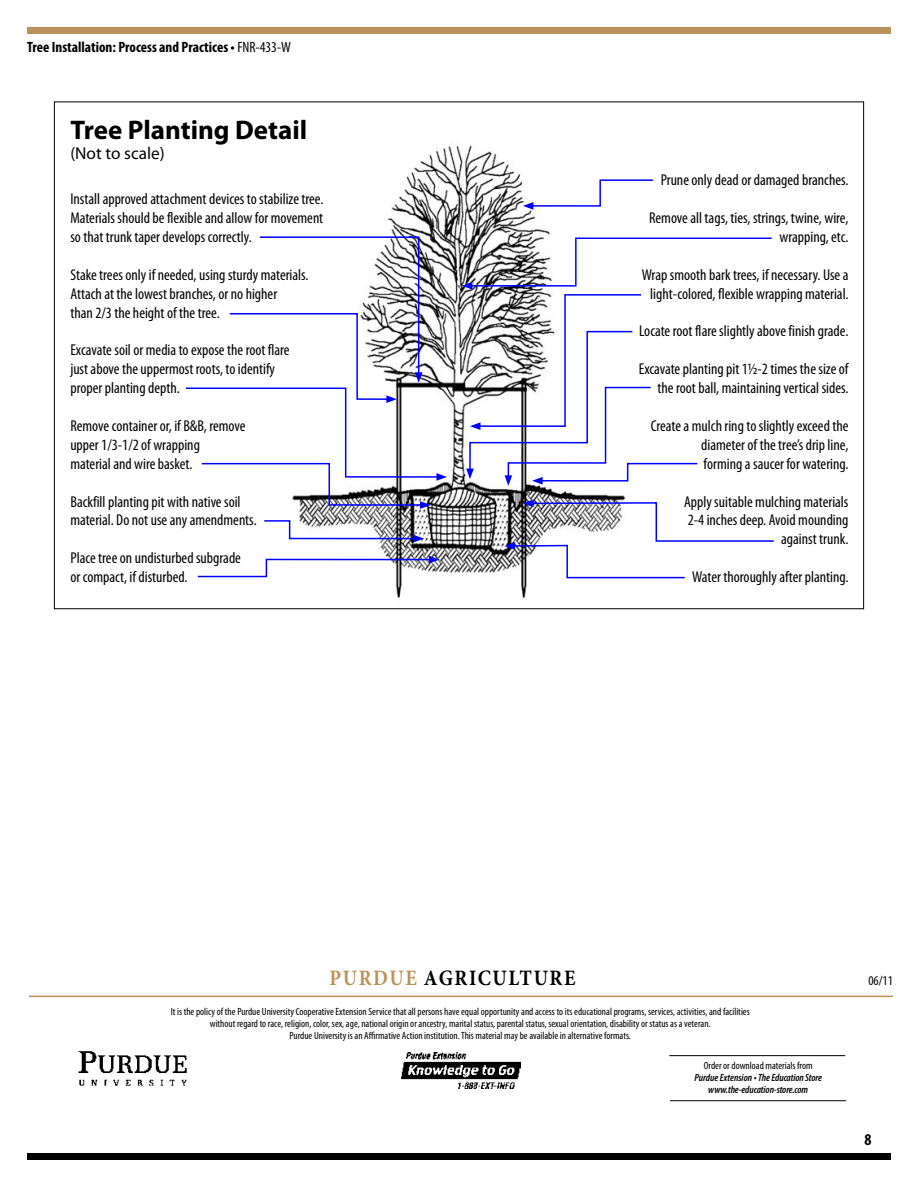
<style>
.page{position:relative;width:918px;height:1188px;background:#fff}
.page>*{position:absolute;margin:0;border:0;box-sizing:border-box;transform-origin:0 0}
.t1{font:700 27px "Myriad Pro";color:#000}
.t2{font:700 22.05px "Minion Pro";letter-spacing:.08em;color:#000;scale:.89 1}
.t3{font:17.25px "Myriad Pro";color:#000}
.t4{font:700 condensed 16.5px "Myriad Pro";color:#000}
.t5{font:condensed 15.75px/18.9px "Myriad Pro";color:#000}
.t6{font:700 condensed 15px "Myriad Pro";color:#000}
.t7{font:condensed 13.5px "Myriad Pro";color:#000}
.t8{font:condensed 10.5px/12px "Myriad Pro";color:#000;text-align:center}
.t9{font:italic 600 condensed 10.5px/12px "Myriad Pro";letter-spacing:-.01em;color:#000;text-align:center}
.s1{font-weight:400}
.s2{color:#bb935a}
</style>
<div class="page">
<hr style="left:670px;top:1100px;width:176px;height:1px;background:#000">
<hr style="left:669px;top:1055px;width:176px;height:1px;background:#000">
<hr style="left:29px;top:996px;width:864px;height:1px;background:#bb935a">
<img style="left:401px;top:1053px;width:119px;height:36px">
<img style="left:78px;top:1051px;width:109px;height:35px">
<div style="left:27px;top:27px;width:864px;height:6px;background:#bb935a"></div>
<div style="left:27px;top:1154px;width:864px;height:6px;background:#000"></div>
<img style="left:299px;top:145px;width:327px;height:453px">
<svg style="left:185px;top:236px;width:262px;height:273px"></svg>
<svg style="left:264px;top:519px;width:160px;height:23px"></svg>
<svg style="left:197px;top:556px;width:243px;height:22px"></svg>
<svg style="left:523px;top:179px;width:130px;height:31px"></svg>
<svg style="left:462px;top:237px;width:310px;height:249px"></svg>
<svg style="left:505px;top:500px;width:269px;height:79px"></svg>
<p class="t6" style="left:27px;top:37px;width:265px">Tree Installation: Process and Practices • <span class="s1">FNR-433-W</span></p>
<h1 class="t1" style="left:70px;top:112px;width:238px">Tree Planting Detail</h1>
<p class="t3" style="left:70px;top:143px;width:96px">(Not to scale)</p>
<p class="t5" style="left:70px;top:189px;width:255px;text-align:justify">Install approved attachment devices to stabilize tree.<br>Materials should be flexible and allow for movement so that trunk taper develops correctly.</p>
<p class="t5" style="left:70px;top:265px;width:240px">Stake trees only if needed, using sturdy materials.<br>Attach at the lowest branches, or no higher<br>than 2/3 the height of the tree.</p>
<p class="t5" style="left:70px;top:341px;width:221px">Excavate soil or media to expose the root flare just above the uppermost roots, to identify proper planting depth.</p>
<p class="t5" style="left:70px;top:416px;width:177px">Remove container or, if B&amp;B, remove upper 1/3-1/2 of wrapping<br>material and wire basket.</p>
<p class="t5" style="left:70px;top:492px;width:188px">Backfill planting pit with native soil material. Do not use any amendments.</p>
<p class="t5" style="left:70px;top:548px;width:172px">Place tree on undisturbed subgrade or compact, if disturbed.</p>
<p class="t5" style="left:661px;top:170px;width:189px">Prune only dead or damaged branches.</p>
<p class="t5" style="left:649px;top:208px;width:201px;text-align:right">Remove all tags, ties, strings, twine, wire, wrapping, etc.</p>
<p class="t5" style="left:642px;top:265px;width:208px;text-align:center">Wrap smooth bark trees, if necessary. Use a light-colored, flexible wrapping material.</p>
<p class="t5" style="left:639px;top:322px;width:211px">Locate root flare slightly above finish grade.</p>
<p class="t5" style="left:639px;top:359px;width:211px;text-align:right">Excavate planting pit 1½-2 times the size of the root ball, maintaining vertical sides.</p>
<p class="t5" style="left:701px;top:416px;width:149px;text-align:justify;text-indent:-50px">Create a mulch ring to slightly exceed the diameter of the tree’s drip line, forming a saucer for watering.</p>
<p class="t5" style="left:684px;top:492px;width:166px;text-align:right">Apply suitable mulching materials<br>2-4 inches deep. Avoid mounding against trunk.</p>
<p class="t5" style="left:692px;top:567px;width:158px">Water thoroughly after planting.</p>
<h2 class="t2" style="left:330px;top:962px;width:278px"><span class="s2">PURDUE</span> AGRICULTURE</h2>
<p class="t7" style="left:868px;top:973px;width:26px">06/11</p>
<p class="t8" style="left:171px;top:1006px;width:581px">It is the policy of the Purdue University Cooperative Extension Service that all persons have equal opportunity and access to its educational programs, services, activities, and facilities without regard to race, religion, color, sex, age, national origin or ancestry, marital status, parental status, sexual orientation, disability or status as a veteran.<br>Purdue University is an Affirmative Action institution. This material may be available in alternative formats.</p>
<p class="t8" style="left:704px;top:1060px;width:110px">Order or download materials from</p>
<p class="t9" style="left:694px;top:1072px;width:129px">Purdue Extension • The Education Store www.the-education-store.com</p>
<p class="t4" style="left:865px;top:1129px;width:9px">8</p>
</div>
